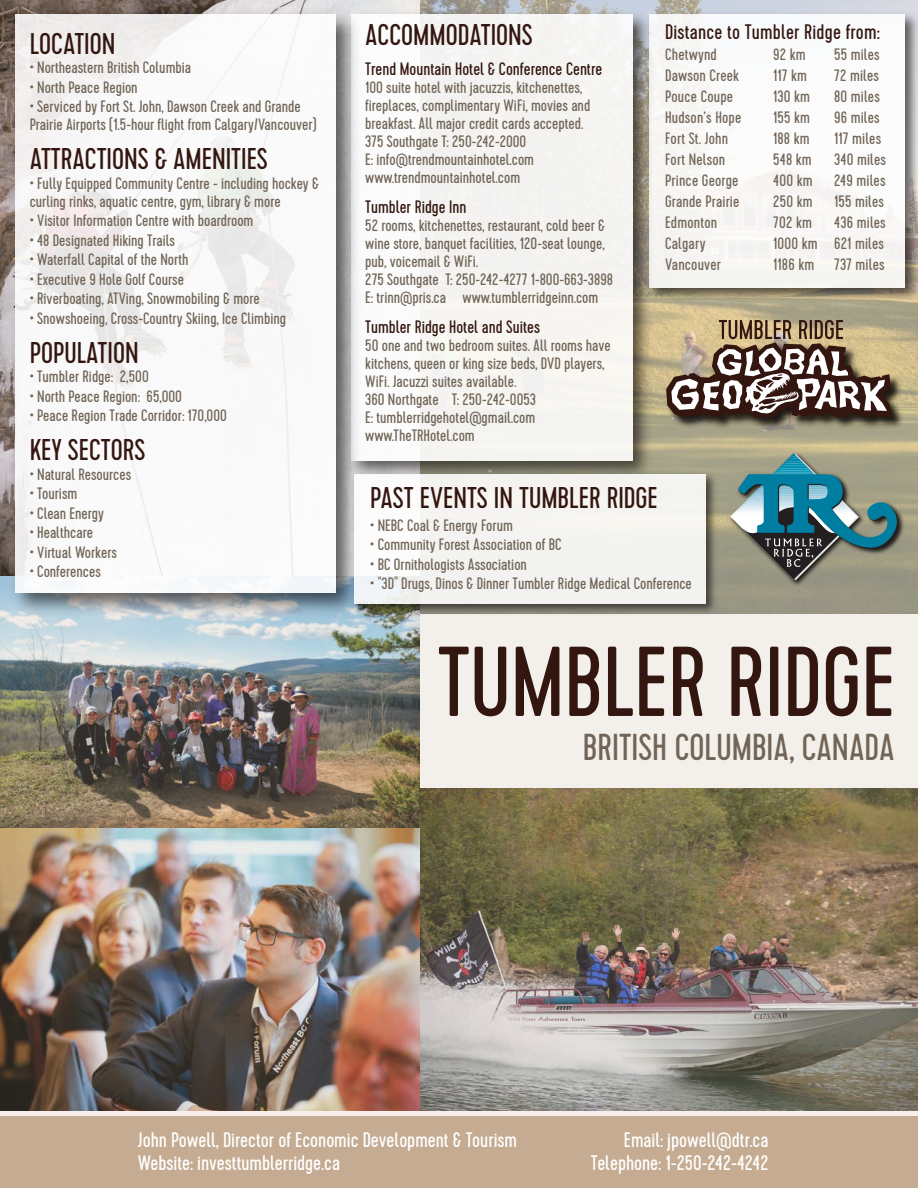
<style>
.page{position:relative;width:918px;height:1188px;background:#fff}
.page>*{position:absolute;margin:0;border:0;box-sizing:border-box;transform-origin:0 0}
.t1{font:99px "Cervo W01";color:#341610}
.t2{font:37.5px "Cervo W01";color:#716557}
.t3{font:30px "Cervo W01";color:#341610}
.t4{font:21px "Cervo W01";color:#fff}
.t5{font:21px "Cervo W01";letter-spacing:.01em;color:#341610}
.t6{font:18px "Cervo W01";color:#341610}
.t7{font:16.5px/18px "Cervo W01";color:#716557}
</style>
<div class="page">
<img style="left:0;top:0;width:918px;height:1112px">
<img style="left:658px;top:7px;width:260px;height:299px">
<div style="left:650px;top:14px;width:255px;height:274px;background:#fff"></div>
<img style="left:366px;top:5px;width:292px;height:464px">
<div style="left:352px;top:14px;width:281px;height:447px;background:#f5f4f1"></div>
<img style="left:5px;top:3px;width:361px;height:619px">
<svg style="left:16px;top:14px;width:320px;height:578px"></svg>
<img style="left:663px;top:339px;width:244px;height:93px">
<svg style="left:666px;top:320px;width:227px;height:98px"></svg>
<img style="left:727px;top:450px;width:179px;height:139px">
<svg style="left:730px;top:453px;width:179px;height:127px;background:#6f8b87"></svg>
<div style="left:0;top:1116px;width:918px;height:72px;background:#c4ab91"></div>
<hr style="left:0;top:1112px;width:918px;height:4px;background:#faeeea">
<img style="left:348px;top:469px;width:373px;height:149px">
<div style="left:354px;top:474px;width:352px;height:129px;background:#f4f3f1"></div>
<h3 class="t3" style="left:30px;top:26px;width:87px">LOCATION</h3>
<p class="t7" style="left:30px;top:59px;width:163px">• Northeastern British Columbia</p>
<p class="t7" style="left:30px;top:79px;width:109px">• North Peace Region</p>
<p class="t7" style="left:30px;top:98px;width:289px">• Serviced by Fort St. John, Dawson Creek and Grande<br>Prairie Airports (1.5-hour flight from Calgary/Vancouver)</p>
<h3 class="t3" style="left:30px;top:142px;width:240px">ATTRACTIONS &amp; AMENITIES</h3>
<p class="t7" style="left:30px;top:175px;width:291px">• Fully Equipped Community Centre - including hockey &amp; curling rinks, aquatic centre, gym, library &amp; more</p>
<p class="t7" style="left:30px;top:212px;width:225px">• Visitor Information Centre with boardroom</p>
<p class="t7" style="left:30px;top:232px;width:147px">• 48 Designated Hiking Trails</p>
<p class="t7" style="left:30px;top:251px;width:160px">• Waterfall Capital of the North</p>
<p class="t7" style="left:30px;top:271px;width:156px">• Executive 9 Hole Golf Course</p>
<p class="t7" style="left:30px;top:290px;width:232px">• Riverboating, ATVing, Snowmobiling &amp; more</p>
<p class="t7" style="left:30px;top:310px;width:258px">• Snowshoeing, Cross-Country Skiing, Ice Climbing</p>
<h3 class="t3" style="left:30px;top:335px;width:110px">POPULATION</h3>
<p class="t7" style="left:30px;top:368px;width:121px">• Tumbler Ridge: 2,500</p>
<p class="t7" style="left:30px;top:388px;width:154px">• North Peace Region: 65,000</p>
<p class="t7" style="left:30px;top:407px;width:199px">• Peace Region Trade Corridor: 170,000</p>
<h3 class="t3" style="left:30px;top:433px;width:117px">KEY SECTORS</h3>
<p class="t7" style="left:30px;top:466px;width:103px">• Natural Resources</p>
<p class="t7" style="left:30px;top:485px;width:49px">• Tourism</p>
<p class="t7" style="left:30px;top:505px;width:76px">• Clean Energy</p>
<p class="t7" style="left:30px;top:524px;width:65px">• Healthcare</p>
<p class="t7" style="left:30px;top:544px;width:89px">• Virtual Workers</p>
<p class="t7" style="left:30px;top:563px;width:73px">• Conferences</p>
<h3 class="t3" style="left:365px;top:17px;width:169px">ACCOMMODATIONS</h3>
<p class="t6" style="left:365px;top:58px;width:239px">Trend Mountain Hotel &amp; Conference Centre</p>
<p class="t7" style="left:365px;top:79px;width:227px">100 suite hotel with jacuzzis, kitchenettes, fireplaces, complimentary WiFi, movies and breakfast. All major credit cards accepted.<br>375 Southgate T: 250-242-2000<br>E: info@trendmountainhotel.com www.trendmountainhotel.com</p>
<p class="t6" style="left:365px;top:196px;width:103px">Tumbler Ridge Inn</p>
<p class="t7" style="left:365px;top:217px;width:249px">52 rooms, kitchenettes, restaurant, cold beer &amp; wine store, banquet facilities, 120-seat lounge, pub, voicemail &amp; WiFi.<br>275 Southgate T: 250-242-4277 1-800-663-3898<br>E: trinn@pris.ca www.tumblerridgeinn.com</p>
<p class="t6" style="left:365px;top:316px;width:176px">Tumbler Ridge Hotel and Suites</p>
<p class="t7" style="left:365px;top:337px;width:247px">50 one and two bedroom suites. All rooms have kitchens, queen or king size beds, DVD players, WiFi. Jacuzzi suites available.<br>360 Northgate T: 250-242-0053<br>E: tumblerridgehotel@gmail.com www.TheTRHotel.com</p>
<p class="t5" style="left:665px;top:20px;width:216px">Distance to Tumbler Ridge from:</p>
<p class="t7" style="left:665px;top:46px;width:53px">Chetwynd</p>
<p class="t7" style="left:773px;top:46px;width:34px">92 km</p>
<p class="t7" style="left:834px;top:46px;width:47px">55 miles</p>
<p class="t7" style="left:665px;top:67px;width:75px">Dawson Creek</p>
<p class="t7" style="left:773px;top:67px;width:35px">117 km</p>
<p class="t7" style="left:834px;top:67px;width:46px">72 miles</p>
<p class="t7" style="left:665px;top:88px;width:69px">Pouce Coupe</p>
<p class="t7" style="left:773px;top:88px;width:38px">130 km</p>
<p class="t7" style="left:834px;top:88px;width:47px">80 miles</p>
<p class="t7" style="left:665px;top:109px;width:78px">Hudson’s Hope</p>
<p class="t7" style="left:773px;top:109px;width:38px">155 km</p>
<p class="t7" style="left:834px;top:109px;width:47px">96 miles</p>
<p class="t7" style="left:665px;top:130px;width:64px">Fort St. John</p>
<p class="t7" style="left:773px;top:130px;width:38px">188 km</p>
<p class="t7" style="left:834px;top:130px;width:49px">117 miles</p>
<p class="t7" style="left:665px;top:151px;width:62px">Fort Nelson</p>
<p class="t7" style="left:773px;top:151px;width:40px">548 km</p>
<p class="t7" style="left:834px;top:151px;width:54px">340 miles</p>
<p class="t7" style="left:665px;top:172px;width:75px">Prince George</p>
<p class="t7" style="left:773px;top:172px;width:41px">400 km</p>
<p class="t7" style="left:834px;top:172px;width:53px">249 miles</p>
<p class="t7" style="left:665px;top:193px;width:76px">Grande Prairie</p>
<p class="t7" style="left:773px;top:193px;width:41px">250 km</p>
<p class="t7" style="left:834px;top:193px;width:52px">155 miles</p>
<p class="t7" style="left:665px;top:214px;width:54px">Edmonton</p>
<p class="t7" style="left:773px;top:214px;width:40px">702 km</p>
<p class="t7" style="left:834px;top:214px;width:53px">436 miles</p>
<p class="t7" style="left:665px;top:235px;width:42px">Calgary</p>
<p class="t7" style="left:773px;top:235px;width:112px">1000 km 621 miles</p>
<p class="t7" style="left:665px;top:256px;width:57px">Vancouver</p>
<p class="t7" style="left:773px;top:256px;width:113px">1186 km 737 miles</p>
<h3 class="t3" style="left:370px;top:481px;width:289px">PAST EVENTS IN TUMBLER RIDGE</h3>
<p class="t7" style="left:370px;top:517px;width:144px">• NEBC Coal &amp; Energy Forum</p>
<p class="t7" style="left:370px;top:536px;width:193px">• Community Forest Association of BC</p>
<p class="t7" style="left:370px;top:556px;width:158px">• BC Ornithologists Association</p>
<p class="t7" style="left:370px;top:575px;width:323px">• "3D" Drugs, Dinos &amp; Dinner Tumbler Ridge Medical Conference</p>
<h1 class="t1" style="left:437px;top:625px;width:459px">TUMBLER RIDGE</h1>
<h2 class="t2" style="left:583px;top:726px;width:313px">BRITISH COLUMBIA, CANADA</h2>
<p class="t4" style="left:138px;top:1128px;width:381px">John Powell, Director of Economic Development &amp; Tourism</p>
<p class="t4" style="left:624px;top:1128px;width:146px">Email: jpowell@dtr.ca</p>
<p class="t4" style="left:138px;top:1150px;width:204px">Website: investtumblerridge.ca</p>
<p class="t4" style="left:591px;top:1150px;width:179px">Telephone: 1-250-242-4242</p>
</div>
